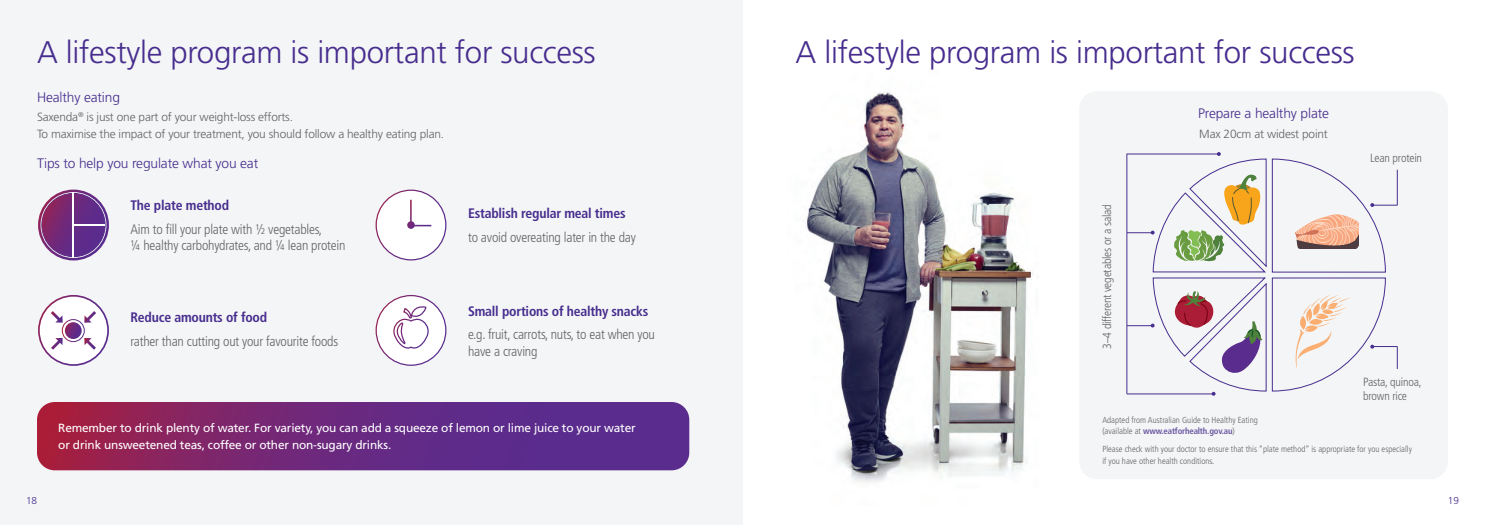
<style>
.page{position:relative;width:1487px;height:525px;background:#fff}
.page>*{position:absolute;margin:0;border:0;box-sizing:border-box;transform-origin:0 0}
.t1{font:300 31.25px "Frutiger LT Std";letter-spacing:-.01em;color:#472d8e}
.t2{font:300 condensed 13.75px/16.5px "Frutiger LT Std";letter-spacing:-.015em;color:#636366}
.t3{font:700 condensed 13.75px "Frutiger LT Std";letter-spacing:-.015em;color:#472d8e}
.t4{font:300 13.75px "Frutiger LT Std";letter-spacing:-.01em;color:#472d8e}
.t5{font:11.88px/16.2px "Frutiger LT Std";letter-spacing:-.015em;color:#fff}
.t6{font:300 11.88px/16.2px "Frutiger LT Std";letter-spacing:-.015em;color:#636366}
.t7{font:300 condensed 11.88px/14px "Frutiger LT Std";letter-spacing:-.015em;color:#636366}
.t8{font:300 10px "Frutiger LT Std";color:#472d8e}
.t9{font:300 condensed 8.75px/11.2px "Frutiger LT Std";color:#636366}
.s1{font-weight:700;color:#6b57a2}
</style>
<div class="page">
<div style="left:0;top:0;width:742px;height:525px;background:#f4f5f6"></div>
<div style="left:376px;top:190px;width:70px;height:70px;background:#fff;border-radius:50%"></div>
<div style="left:375px;top:189px;width:71px;height:71px;border:1px solid #fff;border-radius:50%"></div>
<svg style="left:407px;top:200px;width:24px;height:29px"></svg>
<img style="left:806px;top:92px;width:227px;height:390px">
<div style="left:1079px;top:91px;width:368px;height:388px;background:#f4f5f6;border-radius:18px"></div>
<svg style="left:1126px;top:152px;width:271px;height:244px"></svg>
<div style="left:38px;top:189px;width:71px;height:71px;border:2px solid #fff;border-radius:50%"></div>
<svg style="left:42px;top:193px;width:63px;height:64px;background:#6e2e80"></svg>
<hr style="left:73px;top:192px;width:1px;height:65px;background:#fff">
<hr style="left:73px;top:224px;width:32px;height:2px;background:#fff">
<div style="left:376px;top:295px;width:70px;height:70px;background:#fff;border-radius:50%"></div>
<div style="left:375px;top:295px;width:71px;height:71px;border:1px solid #fff;border-radius:50%"></div>
<svg style="left:393px;top:306px;width:36px;height:43px"></svg>
<div style="left:39px;top:296px;width:69px;height:69px;background:#fff;border-radius:50%"></div>
<div style="left:38px;top:295px;width:71px;height:71px;border:2px solid #fff;border-radius:50%"></div>
<div style="left:62px;top:319px;width:23px;height:23px;border:1px solid #fff;border-radius:50%"></div>
<svg style="left:84px;top:311px;width:12px;height:12px"></svg>
<svg style="left:84px;top:338px;width:12px;height:12px"></svg>
<svg style="left:51px;top:311px;width:12px;height:12px"></svg>
<svg style="left:51px;top:338px;width:12px;height:12px"></svg>
<svg style="left:65px;top:322px;width:17px;height:17px"></svg>
<svg style="left:37px;top:402px;width:652px;height:68px;background:#712977"></svg>
<h1 class="t1" style="left:37px;top:34px;width:560px">A lifestyle program is important for success</h1>
<h2 class="t4" style="left:37px;top:89px;width:85px">Healthy eating</h2>
<h3 class="t6" style="left:37px;top:109px;width:408px">Saxenda<sup>®</sup> is just one part of your weight-loss efforts.<br>To maximise the impact of your treatment, you should follow a healthy eating plan.</h3>
<h2 class="t4" style="left:37px;top:156px;width:223px">Tips to help you regulate what you eat</h2>
<h2 class="t3" style="left:130px;top:197px;width:100px">The plate method</h2>
<h2 class="t2" style="left:130px;top:221px;width:216px">Aim to fill your plate with ½ vegetables,<br>¼ healthy carbohydrates, and ¼ lean protein</h2>
<h2 class="t3" style="left:130px;top:309px;width:138px">Reduce amounts of food</h2>
<h2 class="t2" style="left:130px;top:333px;width:209px">rather than cutting out your favourite foods</h2>
<h2 class="t3" style="left:468px;top:205px;width:159px">Establish regular meal times</h2>
<h2 class="t2" style="left:468px;top:229px;width:169px">to avoid overeating later in the day</h2>
<h2 class="t3" style="left:468px;top:302px;width:182px">Small portions of healthy snacks</h2>
<h2 class="t2" style="left:468px;top:326px;width:188px">e.g. fruit, carrots, nuts, to eat when you have a craving</h2>
<h3 class="t5" style="left:58px;top:420px;width:579px">Remember to drink plenty of water. For variety, you can add a squeeze of lemon or lime juice to your water or drink unsweetened teas, coffee or other non-sugary drinks.</h3>
<h1 class="t1" style="left:795px;top:34px;width:560px">A lifestyle program is important for success</h1>
<h3 class="t7" style="left:1100px;top:349px;width:146px;rotate:-90deg">3–4 different vegetables or a salad</h3>
<h2 class="t4" style="left:1198px;top:105px;width:132px">Prepare a healthy plate</h2>
<h3 class="t6" style="left:1199px;top:125px;width:130px">Max 20cm at widest point</h3>
<h3 class="t7" style="left:1370px;top:151px;width:53px">Lean protein</h3>
<h3 class="t7" style="left:1363px;top:375px;width:60px">Pasta, quinoa, brown rice</h3>
<p class="t9" style="left:1102px;top:414px;width:157px">Adapted from Australian Guide to Healthy Eating (available at <span class="s1">www.eatforhealth.gov.au</span>)</p>
<p class="t9" style="left:1102px;top:444px;width:311px">Please check with your doctor to ensure that this “plate method” is appropriate for you especially if you have other health conditions.</p>
<p class="t8" style="left:26px;top:495px;width:12px">18</p>
<p class="t8" style="left:1447px;top:495px;width:12px">19</p>
</div>
